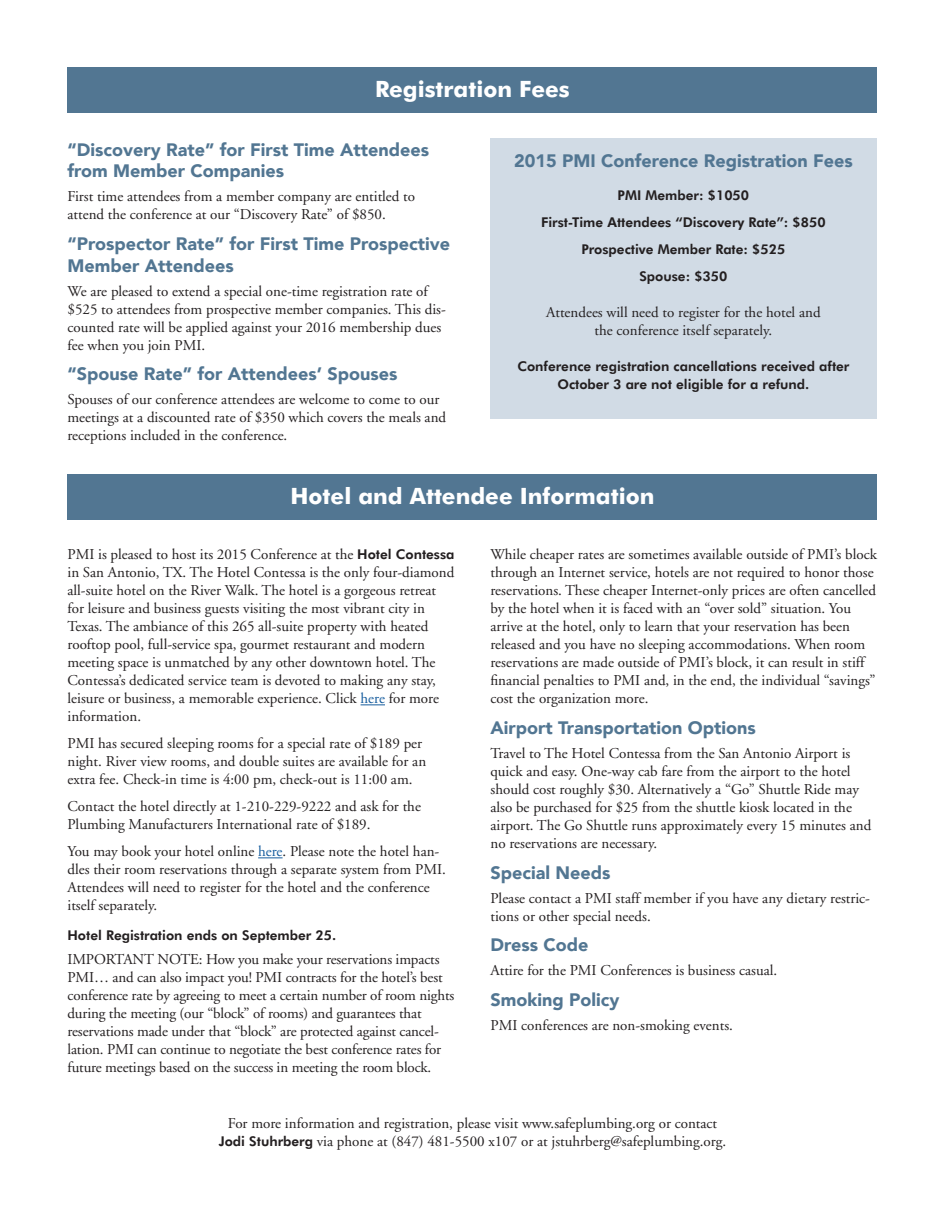
<style>
.page{position:relative;width:945px;height:1215px;background:#fff}
.page>*{position:absolute;margin:0;border:0;box-sizing:border-box;transform-origin:0 0}
.t1{font:700 22.5px "Futura BT";color:#fff}
.Paragraph_Style_2{font:900 18px/21.6px "Avenir";color:#527692}
.t2{font:15px/18px "Adobe Garamond";color:#231f20}
.Paragraph_Style_2-2{font:800 13.5px/18px "Futura BT";color:#231f20;text-align:center}
.s1{font-family:"Futura BT";font-weight:800;font-size:13.5px}
.s2{color:#175d9e}
</style>
<div class="page">
<div style="left:490px;top:138px;width:388px;height:280px;background:#d1dbe5"></div>
<div style="left:68px;top:68px;width:810px;height:45px;background:#527692"></div>
<div style="left:68px;top:474px;width:810px;height:46px;background:#527692"></div>
<svg style="left:361px;top:704px;width:24px;height:1px"></svg>
<svg style="left:258px;top:857px;width:25px;height:1px"></svg>
<p class="t1" style="left:375px;top:75px;width:196px">Registration Fees</p>
<p class="Paragraph_Style_2" style="left:68px;top:138px;width:363px">“Discovery Rate” for First Time Attendees from Member Companies</p>
<p class="t2" style="left:68px;top:188px;width:349px">First time attendees from a member company are entitled to attend the conference at our “Discovery Rate” of $850.</p>
<p class="Paragraph_Style_2" style="left:68px;top:232px;width:384px">“Prospector Rate” for First Time Prospective<br>Member Attendees</p>
<p class="t2" style="left:68px;top:282px;width:380px">We are pleased to extend a special one-time registration rate of $525 to attendees from prospective member companies. This dis&shy;counted rate will be applied against your 2016 membership dues fee when you join PMI.</p>
<p class="Paragraph_Style_2" style="left:68px;top:363px;width:331px">“Spouse Rate” for Attendees’ Spouses</p>
<p class="t2" style="left:68px;top:391px;width:380px">Spouses of our conference attendees are welcome to come to our meetings at a discounted rate of $350 which covers the meals and receptions included in the conference.</p>
<p class="Paragraph_Style_2" style="left:514px;top:149px;width:340px">2015 PMI Conference Registration Fees</p>
<p class="Paragraph_Style_2-2" style="left:618px;top:186px;width:133px">PMI Member: $1050</p>
<p class="Paragraph_Style_2-2" style="left:541px;top:213px;width:286px">First-Time Attendees “Discovery Rate”: $850</p>
<p class="Paragraph_Style_2-2" style="left:582px;top:240px;width:205px">Prospective Member Rate: $525</p>
<p class="Paragraph_Style_2-2" style="left:639px;top:267px;width:90px">Spouse: $350</p>
<p class="t2" style="left:546px;top:303px;width:276px;text-align:center">Attendees will need to register for the hotel and the conference itself separately.</p>
<p class="Paragraph_Style_2-2" style="left:517px;top:357px;width:334px">Conference registration cancellations received after<br>October 3 are not eligible for a refund.</p>
<p class="t1" style="left:291px;top:482px;width:365px">Hotel and Attendee Information</p>
<p class="t2" style="left:68px;top:546px;width:389px">PMI is pleased to host its 2015 Conference at the <span class="s1">Hotel Contessa </span>in San Antonio, TX. The Hotel Contessa is the only four-diamond all-suite hotel on the River Walk. The hotel is a gorgeous retreat for leisure and business guests visiting the most vibrant city in Texas. The ambiance of this 265 all-suite property with heated rooftop pool, full-service spa, gourmet restaurant and modern meeting space is unmatched by any other downtown hotel. The Contessa’s dedicated service team is devoted to making any stay, leisure or business, a memorable experience. Click <span class="s2">here</span> for more information.</p>
<p class="t2" style="left:68px;top:735px;width:360px">PMI has secured sleeping rooms for a special rate of $189 per night. River view rooms, and double suites are available for an extra fee. Check-in time is 4:00 pm, check-out is 11:00 am.</p>
<p class="t2" style="left:68px;top:798px;width:355px">Contact the hotel directly at 1-210-229-9222 and ask for the<br>Plumbing Manufacturers International rate of $189.</p>
<p class="t2" style="left:68px;top:843px;width:380px">You may book your hotel online <span class="s2">here</span>. Please note the hotel han&shy;dles their room reservations through a separate system from PMI.<br>Attendees will need to register for the hotel and the conference itself separately.</p>
<p class="Paragraph_Style_2-2" style="left:68px;top:926px;width:270px">Hotel Registration ends on September 25.</p>
<p class="t2" style="left:68px;top:951px;width:388px">IMPORTANT NOTE: How you make your reservations impacts PMI… and can also impact you! PMI contracts for the hotel’s best conference rate by agreeing to meet a certain number of room nights during the meeting (our “block” of rooms) and guarantees that reservations made under that “block” are protected against cancel&shy;lation. PMI can continue to negotiate the best conference rates for future meetings based on the success in meeting the room block.</p>
<p class="t2" style="left:490px;top:546px;width:388px">While cheaper rates are sometimes available outside of PMI’s block through an Internet service, hotels are not required to honor those reservations. These cheaper Internet-only prices are often cancelled by the hotel when it is faced with an “over sold” situation. You arrive at the hotel, only to learn that your reservation has been released and you have no sleeping accommodations. When room reservations are made outside of PMI’s block, it can result in stiff financial penalties to PMI and, in the end, the individual “savings” cost the organization more.</p>
<p class="Paragraph_Style_2" style="left:490px;top:716px;width:267px">Airport Transportation Options</p>
<p class="t2" style="left:490px;top:745px;width:382px">Travel to The Hotel Contessa from the San Antonio Airport is quick and easy. One-way cab fare from the airport to the hotel should cost roughly $30. Alternatively a “Go” Shuttle Ride may also be purchased for $25 from the shuttle kiosk located in the airport. The Go Shuttle runs approximately every 15 minutes and no reservations are necessary.</p>
<p class="Paragraph_Style_2" style="left:490px;top:861px;width:122px">Special Needs</p>
<p class="t2" style="left:490px;top:889px;width:381px">Please contact a PMI staff member if you have any dietary restric&shy;tions or other special needs.</p>
<p class="Paragraph_Style_2" style="left:490px;top:934px;width:99px">Dress Code</p>
<p class="t2" style="left:490px;top:962px;width:288px">Attire for the PMI Conferences is business casual.</p>
<p class="Paragraph_Style_2" style="left:490px;top:988px;width:131px">Smoking Policy</p>
<p class="t2" style="left:490px;top:1016px;width:244px">PMI conferences are non-smoking events.</p>
<p class="t2" style="left:219px;top:1115px;width:509px;text-align:center">For more information and registration, please visit www.safeplumbing.org or contact<br><span class="s1">Jodi Stuhrberg</span> via phone at (847) 481-5500 x107 or at jstuhrberg@safeplumbing.org.</p>
</div>
